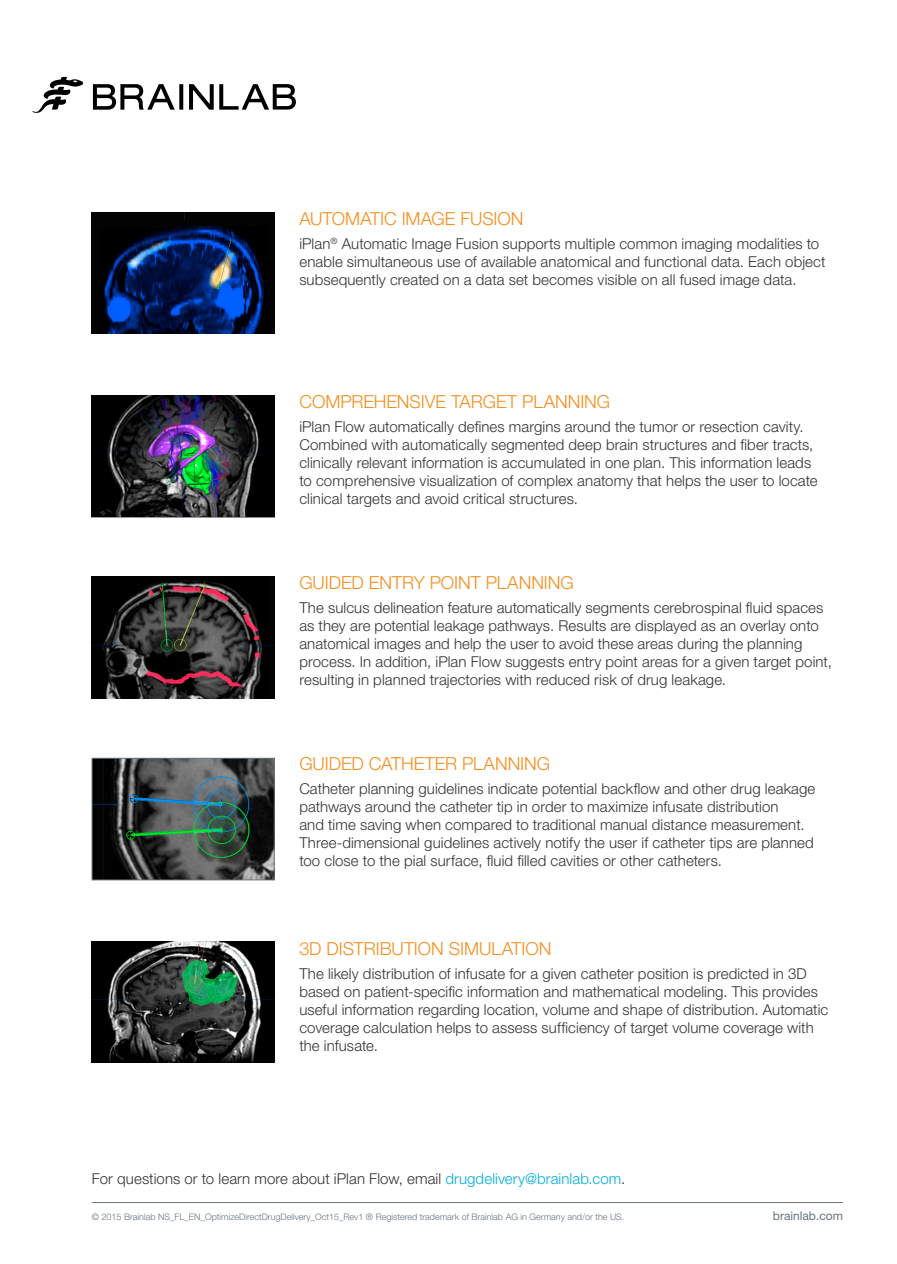
<style>
.page{position:relative;width:897px;height:1264px;background:#fff}
.page>*{position:absolute;margin:0;border:0;box-sizing:border-box;transform-origin:0 0}
.t1{font:300 18px "Helvetica Neue LT Std";letter-spacing:-.005em;color:#f68e1d}
.t2{font:300 15px/18px "Helvetica Neue LT Std";letter-spacing:.005em;color:#333}
.t3{font:12px "Helvetica Neue LT Std";color:#69747c}
.t4{font:300 9px "Helvetica Neue LT Std";color:#69747c}
.s1{color:#00afdb}
</style>
<div class="page">
<svg style="left:32px;top:77px;width:51px;height:36px"></svg>
<svg style="left:93px;top:84px;width:90px;height:26px"></svg>
<svg style="left:189px;top:84px;width:107px;height:26px"></svg>
<hr style="left:92px;top:1202px;width:750px;height:1px;background:#69747c">
<img style="left:92px;top:212px;width:182px;height:122px">
<img style="left:92px;top:395px;width:182px;height:122px">
<img style="left:94px;top:760px;width:178px;height:118px">
<div style="left:92px;top:758px;width:182px;height:122px;border:1px solid #69747c"></div>
<img style="left:92px;top:941px;width:182px;height:122px">
<img style="left:92px;top:576px;width:182px;height:122px">
<p class="t1" style="left:299px;top:207px;width:226px">AUTOMATIC IMAGE FUSION</p>
<p class="t2" style="left:299px;top:234px;width:527px">iPlan<sup>®</sup> Automatic Image Fusion supports multiple common imaging modalities to enable simultaneous use of available anatomical and functional data. Each object subsequently created on a data set becomes visible on all fused image data.</p>
<p class="t1" style="left:299px;top:390px;width:312px">COMPREHENSIVE TARGET PLANNING</p>
<p class="t2" style="left:299px;top:417px;width:519px">iPlan Flow automatically defines margins around the tumor or resection cavity.<br>Combined with automatically segmented deep brain structures and fiber tracts, clinically relevant information is accumulated in one plan. This information leads to comprehensive visualization of complex anatomy that helps the user to locate clinical targets and avoid critical structures.</p>
<p class="t1" style="left:299px;top:572px;width:276px">GUIDED ENTRY POINT PLANNING</p>
<p class="t2" style="left:299px;top:598px;width:534px">The sulcus delineation feature automatically segments cerebrospinal fluid spaces as they are potential leakage pathways. Results are displayed as an overlay onto anatomical images and help the user to avoid these areas during the planning process. In addition, iPlan Flow suggests entry point areas for a given target point, resulting in planned trajectories with reduced risk of drug leakage.</p>
<p class="t1" style="left:299px;top:753px;width:252px">GUIDED CATHETER PLANNING</p>
<p class="t2" style="left:299px;top:780px;width:517px">Catheter planning guidelines indicate potential backflow and other drug leakage pathways around the catheter tip in order to maximize infusate distribution<br>and time saving when compared to traditional manual distance measurement.<br>Three-dimensional guidelines actively notify the user if catheter tips are planned too close to the pial surface, fluid filled cavities or other catheters.</p>
<p class="t1" style="left:299px;top:938px;width:254px">3D DISTRIBUTION SIMULATION</p>
<p class="t2" style="left:299px;top:964px;width:530px">The likely distribution of infusate for a given catheter position is predicted in 3D based on patient-specific information and mathematical modeling. This provides useful information regarding location, volume and shape of distribution. Automatic coverage calculation helps to assess sufficiency of target volume coverage with the infusate.</p>
<p class="t2" style="left:92px;top:1169px;width:535px">For questions or to learn more about iPlan Flow, email <span class="s1">drugdelivery@brainlab.com</span>.</p>
<p class="t4" style="left:92px;top:1211px;width:534px">© 2015 Brainlab NS_FL_EN_OptimizeDirectDrugDelivery_Oct15_Rev1 ® Registered trademark of Brainlab AG in Germany and/or the US.</p>
<p class="t3" style="left:772px;top:1208px;width:72px">brainlab.com</p>
</div>
